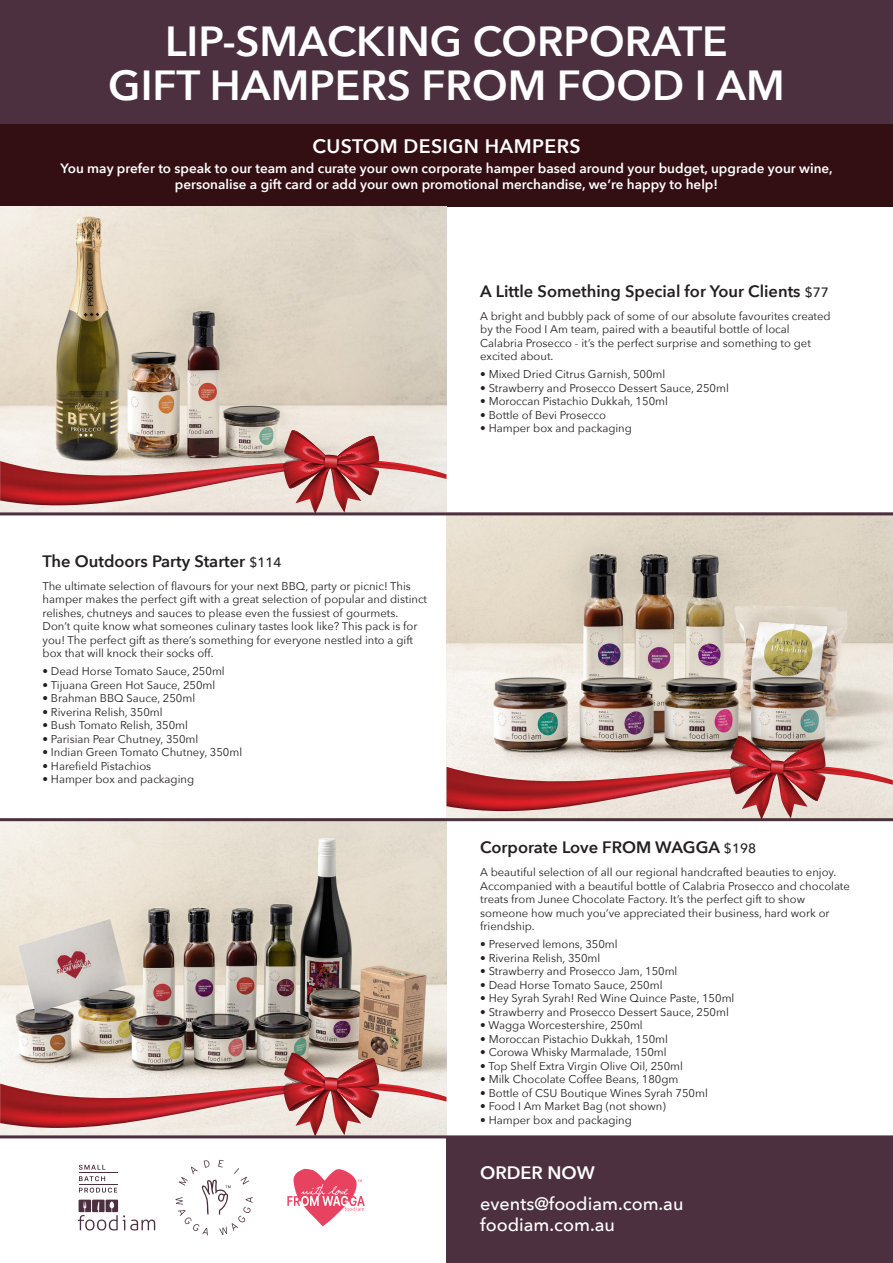
<style>
.page{position:relative;width:893px;height:1263px;background:#fff}
.page>*{position:absolute;margin:0;border:0;box-sizing:border-box;transform-origin:0 0}
.t1{font:600 42px "Avenir Next";color:#fff}
.t2{font:600 19.5px "Avenir Next";letter-spacing:.02em;color:#fff}
.t3{font:500 18px "Avenir Next";color:#fff}
.t4{font:600 18px "Avenir Next";color:#fff}
.t5{font:600 16.5px "Avenir Next";color:#231f20}
.t6{font:600 13.5px "Avenir Next";color:#fff}
.t7{font:11.25px/13.5px "Avenir Next";color:#231f20}
.s1{font-weight:500;font-size:13.5px}
</style>
<div class="page">
<div style="left:446px;top:1137px;width:447px;height:126px;background:#4c3040"></div>
<div style="left:0;top:0;width:893px;height:124px;background:#4c3040"></div>
<div style="left:0;top:124px;width:893px;height:83px;background:#330e13"></div>
<img style="left:0;top:207px;width:446px;height:223px">
<img style="left:446px;top:515px;width:447px;height:221px">
<img style="left:0;top:821px;width:446px;height:231px">
<hr style="left:0;top:512px;width:893px;height:3px;background:#4c3040">
<hr style="left:0;top:818px;width:893px;height:3px;background:#4c3040">
<hr style="left:0;top:1135px;width:893px;height:3px;background:#4c3040">
<svg style="left:176px;top:1160px;width:77px;height:75px"></svg>
<svg style="left:79px;top:1165px;width:26px;height:5px"></svg>
<svg style="left:79px;top:1176px;width:26px;height:5px"></svg>
<svg style="left:79px;top:1187px;width:38px;height:5px"></svg>
<hr style="left:79px;top:1172px;width:38px;height:1px;background:#4c3040">
<hr style="left:79px;top:1184px;width:38px;height:1px;background:#4c3040">
<svg style="left:78px;top:1199px;width:77px;height:31px"></svg>
<svg style="left:287px;top:1169px;width:78px;height:57px"></svg>
<svg style="left:0;top:1052px;width:446px;height:84px;background:#cf9e99"></svg>
<img style="left:0;top:430px;width:446px;height:84px">
<svg style="left:446px;top:736px;width:447px;height:83px;background:#c89591"></svg>
<p class="t1" style="left:165px;top:5px;width:564px">LIP-SMACKING CORPORATE</p>
<p class="t1" style="left:108px;top:50px;width:678px">GIFT HAMPERS FROM FOOD I AM</p>
<p class="t2" style="left:312px;top:129px;width:270px">CUSTOM DESIGN HAMPERS</p>
<p class="t6" style="left:61px;top:157px;width:774px">You may prefer to speak to our team and curate your own corporate hamper based around your budget, upgrade your wine,</p>
<p class="t6" style="left:175px;top:173px;width:545px">personalise a gift card or add your own promotional merchandise, we’re happy to help!</p>
<p class="t5" style="left:480px;top:277px;width:350px">A Little Something Special for Your Clients <span class="s1">$77</span></p>
<p class="t5" style="left:43px;top:547px;width:241px">The Outdoors Party Starter <span class="s1">$114</span></p>
<p class="t7" style="left:43px;top:579px;width:386px">The ultimate selection of flavours for your next BBQ, party or picnic! This hamper makes the perfect gift with a great selection of popular and distinct relishes, chutneys and sauces to please even the fussiest of gourmets.</p>
<p class="t7" style="left:43px;top:619px;width:376px">Don’t quite know what someones culinary tastes look like? This pack is for you! The perfect gift as there’s something for everyone nestled into a gift box that will knock their socks off.</p>
<p class="t7" style="left:43px;top:664px;width:184px">• Dead Horse Tomato Sauce, 250ml</p>
<p class="t7" style="left:43px;top:677px;width:174px">• Tijuana Green Hot Sauce, 250ml</p>
<p class="t7" style="left:43px;top:691px;width:154px">• Brahman BBQ Sauce, 250ml</p>
<p class="t7" style="left:43px;top:704px;width:122px">• Riverina Relish, 350ml</p>
<p class="t7" style="left:43px;top:718px;width:147px">• Bush Tomato Relish, 350ml</p>
<p class="t7" style="left:43px;top:731px;width:157px">• Parisian Pear Chutney, 350ml</p>
<p class="t7" style="left:43px;top:745px;width:201px">• Indian Green Tomato Chutney, 350ml</p>
<p class="t7" style="left:43px;top:758px;width:110px">• Harefield Pistachios</p>
<p class="t7" style="left:43px;top:772px;width:153px">• Hamper box and packaging</p>
<p class="t7" style="left:480px;top:309px;width:352px">A bright and bubbly pack of some of our absolute favourites created by the Food I Am team, paired with a beautiful bottle of local</p>
<p class="t7" style="left:480px;top:336px;width:332px">Calabria Prosecco - it’s the perfect surprise and something to get excited about.</p>
<p class="t7" style="left:480px;top:367px;width:187px">• Mixed Dried Citrus Garnish, 500ml</p>
<p class="t7" style="left:480px;top:381px;width:250px">• Strawberry and Prosecco Dessert Sauce, 250ml</p>
<p class="t7" style="left:480px;top:394px;width:189px">• Moroccan Pistachio Dukkah, 150ml</p>
<p class="t7" style="left:480px;top:408px;width:127px">• Bottle of Bevi Prosecco</p>
<p class="t7" style="left:480px;top:421px;width:153px">• Hamper box and packaging</p>
<p class="t5" style="left:480px;top:833px;width:277px">Corporate Love FROM WAGGA <span class="s1">$198</span></p>
<p class="t7" style="left:480px;top:865px;width:371px">A beautiful selection of all our regional handcrafted beauties to enjoy.<br>Accompanied with a beautiful bottle of Calabria Prosecco and chocolate treats from Junee Chocolate Factory. It’s the perfect gift to show someone how much you’ve appreciated their business, hard work or friendship.</p>
<p class="t7" style="left:480px;top:937px;width:139px">• Preserved lemons, 350ml</p>
<p class="t7" style="left:480px;top:950px;width:122px">• Riverina Relish, 350ml</p>
<p class="t7" style="left:480px;top:964px;width:199px">• Strawberry and Prosecco Jam, 150ml</p>
<p class="t7" style="left:480px;top:977px;width:184px">• Dead Horse Tomato Sauce, 250ml</p>
<p class="t7" style="left:480px;top:991px;width:256px">• Hey Syrah Syrah! Red Wine Quince Paste, 150ml</p>
<p class="t7" style="left:480px;top:1004px;width:250px">• Strawberry and Prosecco Dessert Sauce, 250ml</p>
<p class="t7" style="left:480px;top:1018px;width:164px">• Wagga Worcestershire, 250ml</p>
<p class="t7" style="left:480px;top:1031px;width:189px">• Moroccan Pistachio Dukkah, 150ml</p>
<p class="t7" style="left:480px;top:1045px;width:188px">• Corowa Whisky Marmalade, 150ml</p>
<p class="t7" style="left:480px;top:1058px;width:204px">• Top Shelf Extra Virgin Olive Oil, 250ml</p>
<p class="t7" style="left:480px;top:1072px;width:200px">• Milk Chocolate Coffee Beans, 180gm</p>
<p class="t7" style="left:480px;top:1085px;width:229px">• Bottle of CSU Boutique Wines Syrah 750ml</p>
<p class="t7" style="left:480px;top:1099px;width:187px">• Food I Am Market Bag (not shown)</p>
<p class="t7" style="left:480px;top:1112px;width:153px">• Hamper box and packaging</p>
<p class="t4" style="left:480px;top:1158px;width:116px">ORDER NOW</p>
<p class="t3" style="left:480px;top:1188px;width:205px">events@foodiam.com.au</p>
<p class="t3" style="left:480px;top:1209px;width:136px">foodiam.com.au</p>
</div>
